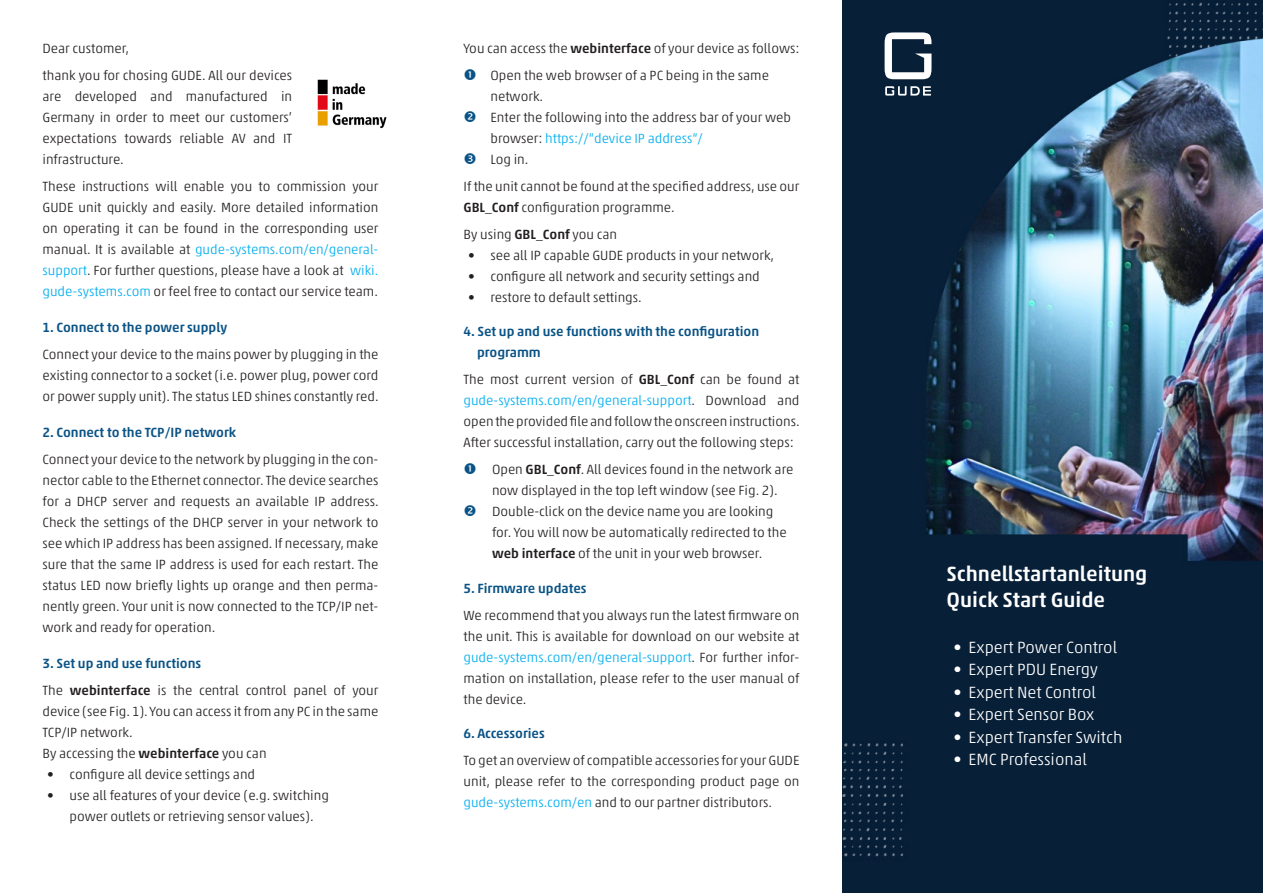
<style>
.page{position:relative;width:1263px;height:893px;background:#fff}
.page>*{position:absolute;margin:0;border:0;box-sizing:border-box;transform-origin:0 0}
.SSA_-_Überschrift{font:500 21px/25.2px "Akko Std";color:#fff}
.t1{font:500 18px "Akko Std";color:#fff}
.t2{font:300 16.5px "Akko Std";color:#fff}
.t3{font:300 13.5px/21px "Akko Std";color:#231f20;text-align:justify}
.SSA_-_Überschrift-2{font:500 13.5px/21px "Akko Std";color:#0a5386}
.s1{color:#00aeef}
.s2{font-weight:500}
</style>
<div class="page">
<img style="left:317px;top:79px;width:70px;height:50px">
<img style="left:842px;top:0;width:421px;height:893px">
<svg style="left:884px;top:32px;width:47px;height:47px"></svg>
<svg style="left:885px;top:86px;width:46px;height:10px"></svg>
<p class="t3" style="left:43px;top:37px;width:88px">Dear customer,</p>
<p class="t3" style="left:43px;top:64px;width:251px">thank you for chosing GUDE. All our devices are developed and manufactured in Germany in order to meet our customers’ expectations towards reliable AV and IT infrastructure.</p>
<p class="t3" style="left:43px;top:175px;width:337px">These instructions will enable you to commission your GUDE unit quickly and easily. More detailed information on operating it can be found in the corresponding user manual. It is available at <span class="s1">gude-systems.com/en/general&shy;support</span>. For further questions, please have a look at <span class="s1">wiki. gude-systems.com</span> or feel free to contact our service team.</p>
<p class="SSA_-_Überschrift-2" style="left:43px;top:316px;width:186px">1. Connect to the power supply</p>
<p class="t3" style="left:43px;top:343px;width:338px">Connect your device to the mains power by plugging in the existing connector to a socket (i.e. power plug, power cord or power supply unit). The status LED shines constantly red.</p>
<p class="SSA_-_Überschrift-2" style="left:43px;top:421px;width:195px">2. Connect to the TCP/IP network</p>
<p class="t3" style="left:43px;top:448px;width:338px">Connect your device to the network by plugging in the con&shy;nector cable to the Ethernet connector. The device searches for a DHCP server and requests an available IP address.<br>Check the settings of the DHCP server in your network to see which IP address has been assigned. If necessary, make sure that the same IP address is used for each restart. The status LED now briefly lights up orange and then perma&shy;nently green. Your unit is now connected to the TCP/IP net&shy;work and ready for operation.</p>
<p class="SSA_-_Überschrift-2" style="left:43px;top:652px;width:160px">3. Set up and use functions</p>
<p class="t3" style="left:43px;top:679px;width:337px">The <span class="s2">webinterface</span> is the central control panel of your device (see Fig. 1). You can access it from any PC in the same TCP/IP network.</p>
<p class="t3" style="left:43px;top:742px;width:226px">By accessing the <span class="s2">webinterface</span> you can</p>
<p class="t3" style="left:47px;top:763px;width:210px">• configure all device settings and</p>
<p class="t3" style="left:47px;top:784px;width:283px;text-align:center">• use all features of your device (e.g. switching power outlets or retrieving sensor values).</p>
<p class="t3" style="left:463px;top:37px;width:337px">You can access the <span class="s2">webinterface</span> of your device as follows:</p>
<p class="t3" style="left:490px;top:64px;width:280px">Open the web browser of a PC being in the same network.</p>
<p class="t3" style="left:490px;top:106px;width:302px">Enter the following into the address bar of your web browser: <span class="s1">https://“device IP address“/</span></p>
<p class="t3" style="left:490px;top:148px;width:39px">Log in.</p>
<p class="t3" style="left:463px;top:175px;width:337px">If the unit cannot be found at the specified address, use our<br><span class="s2">GBL_Conf</span> configuration programme.</p>
<p class="t3" style="left:463px;top:223px;width:155px">By using <span class="s2">GBL_Conf</span> you can</p>
<p class="t3" style="left:468px;top:244px;width:308px">• see all IP capable GUDE products in your network,</p>
<p class="t3" style="left:468px;top:265px;width:293px">• configure all network and security settings and</p>
<p class="t3" style="left:468px;top:286px;width:175px">• restore to default settings.</p>
<p class="SSA_-_Überschrift-2" style="left:477px;top:321px;width:284px;text-indent:-14px">4. Set up and use functions with the configuration programm</p>
<p class="t3" style="left:463px;top:369px;width:338px">The most current version of <span class="s2">GBL_Conf</span> can be found at <span class="s1">gude-systems.com/en/general-support</span>. Download and open the provided file and follow the onscreen instructions.<br>After successful installation, carry out the following steps:</p>
<p class="t3" style="left:492px;top:459px;width:303px">Open <span class="s2">GBL_Conf</span>. All devices found in the network are now displayed in the top left window (see Fig. 2).</p>
<p class="t3" style="left:492px;top:501px;width:296px;text-align:left">Double-click on the device name you are looking for. You will now be automatically redirected to the <span class="s2">web interface</span> of the unit in your web browser.</p>
<p class="SSA_-_Überschrift-2" style="left:463px;top:577px;width:125px">5. Firmware updates</p>
<p class="t3" style="left:463px;top:604px;width:337px">We recommend that you always run the latest firmware on the unit. This is available for download on our website at <span class="s1">gude-systems.com/en/general-support</span>. For further infor&shy;mation on installation, please refer to the user manual of the device.</p>
<p class="SSA_-_Überschrift-2" style="left:463px;top:723px;width:83px">6. Accessories</p>
<p class="t3" style="left:463px;top:750px;width:337px">To get an overview of compatible accessories for your GUDE unit, please refer to the corresponding product page on <span class="s1">gude-systems.com/en</span> and to our partner distributors.</p>
<p class="SSA_-_Überschrift" style="left:946px;top:561px;width:202px">Schnellstartanleitung<br>Quick Start Guide</p>
<p class="t2" style="left:954px;top:637px;width:165px">• Expert Power Control</p>
<p class="t2" style="left:954px;top:660px;width:146px">• Expert PDU Energy</p>
<p class="t2" style="left:954px;top:682px;width:144px">• Expert Net Control</p>
<p class="t2" style="left:954px;top:705px;width:142px">• Expert Sensor Box</p>
<p class="t2" style="left:954px;top:727px;width:170px">• Expert Transfer Switch</p>
<p class="t2" style="left:954px;top:750px;width:135px">• EMC Professional</p>
<p class="t1" style="left:943px;top:573px;width:148px">Expert PDU Energy</p>
<p class="t1" style="left:943px;top:597px;width:147px">Expert Net Control</p>
<p class="t1" style="left:943px;top:645px;width:177px">Expert Transfer Switch</p>
</div>
